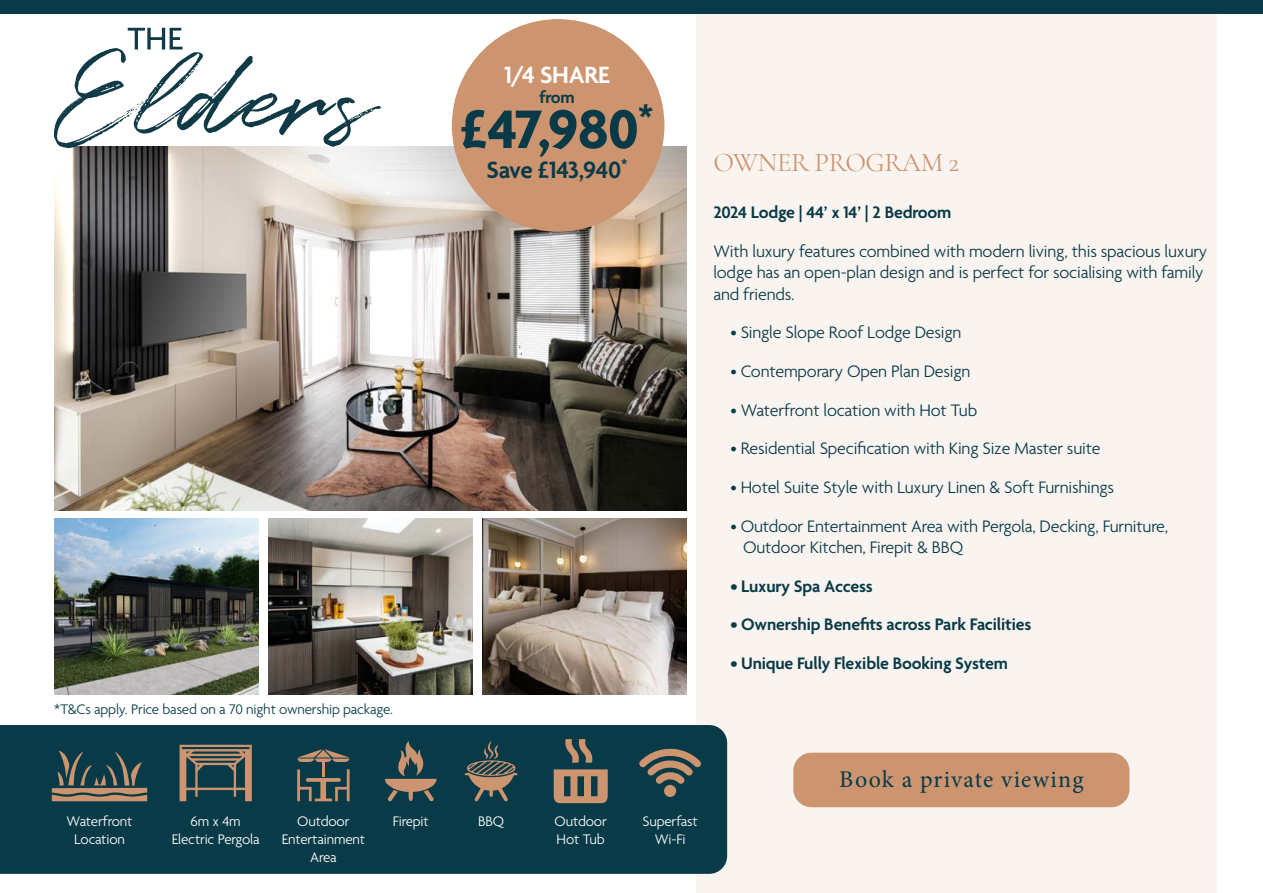
<style>
.page{position:relative;width:1263px;height:893px;background:#fff}
.page>*{position:absolute;margin:0;border:0;box-sizing:border-box;transform-origin:0 0}
.t1{font:700 58.5px "Agenda";color:#083a47}
.t2{font:27px "Cormorant Garamond";letter-spacing:-.015em;color:#cc9570}
.t3{font:600 25.5px "Agenda";letter-spacing:-.01em;color:#083a47}
.t4{font:600 25.5px "Agenda";letter-spacing:-.01em;color:#fff}
.t5{font:24px "Minion Pro";letter-spacing:.05em;color:#083a47}
.t6{font:300 18px/21.6px "Agenda";letter-spacing:-.01em;color:#083a47}
.t7{font:600 18px "Agenda";letter-spacing:-.01em;color:#083a47}
.t8{font:300 15px/18px "Agenda";letter-spacing:-.01em;color:#fff;text-align:center}
.t9{font:300 15px "Agenda";letter-spacing:-.01em;color:#083a47}
</style>
<div class="page">
<div style="left:696px;top:0;width:521px;height:893px;background:#faf4f0"></div>
<img style="left:54px;top:146px;width:633px;height:364px">
<img style="left:54px;top:519px;width:205px;height:175px">
<img style="left:268px;top:519px;width:205px;height:175px">
<img style="left:482px;top:519px;width:205px;height:175px">
<div style="left:452px;top:19px;width:212px;height:213px;background:#cc9570;border-radius:50%"></div>
<div style="left:793px;top:753px;width:336px;height:54px;background:#cc9570;border-radius:18px"></div>
<svg style="left:54px;top:28px;width:327px;height:120px"></svg>
<div style="left:0;top:725px;width:727px;height:149px;background:#083a47"></div>
<svg style="left:639px;top:749px;width:62px;height:35px;background:#64645a"></svg>
<div style="left:664px;top:785px;width:12px;height:12px;background:#cc9570;border-radius:50%"></div>
<svg style="left:554px;top:769px;width:54px;height:34px;background:#9e7f66"></svg>
<svg style="left:565px;top:739px;width:28px;height:24px"></svg>
<svg style="left:465px;top:741px;width:52px;height:60px;background:#445653"></svg>
<svg style="left:385px;top:741px;width:52px;height:60px;background:#495854"></svg>
<svg style="left:297px;top:749px;width:52px;height:13px"></svg>
<hr style="left:322px;top:763px;width:3px;height:14px;background:#cc9570">
<svg style="left:297px;top:769px;width:53px;height:32px;background:#4b5955"></svg>
<svg style="left:180px;top:745px;width:72px;height:56px;background:#5a6058"></svg>
<svg style="left:52px;top:751px;width:95px;height:50px;background:#4c5955"></svg>
<div style="left:0;top:0;width:1263px;height:14px;background:#083a47"></div>
<p class="t9" style="left:54px;top:701px;width:340px">*T&amp;Cs apply. Price based on a 70 night ownership package.</p>
<h3 class="t4" style="left:505px;top:62px;width:107px">1/4 SHARE</h3>
<p class="t7" style="left:539px;top:87px;width:37px">from</p>
<h1 class="t1" style="left:461px;top:98px;width:194px">£47,980<sup>*</sup></h1>
<h3 class="t3" style="left:486px;top:156px;width:143px">Save £143,940<sup>*</sup></h3>
<h2 class="t2" style="left:713px;top:146px;width:247px">OWNER PROGRAM 2</h2>
<p class="t7" style="left:713px;top:203px;width:240px">2024 Lodge | 44’ x 14’ | 2 Bedroom</p>
<p class="t6" style="left:713px;top:241px;width:495px">With luxury features combined with modern living, this spacious luxury lodge has an open-plan design and is perfect for socialising with family and friends.</p>
<p class="t6" style="left:730px;top:323px;width:233px">• Single Slope Roof Lodge Design</p>
<p class="t6" style="left:730px;top:362px;width:242px">• Contemporary Open Plan Design</p>
<p class="t6" style="left:730px;top:400px;width:248px">• Waterfront location with Hot Tub</p>
<p class="t6" style="left:730px;top:439px;width:372px">• Residential Specification with King Size Master suite</p>
<p class="t6" style="left:730px;top:477px;width:385px">• Hotel Suite Style with Luxury Linen &amp; Soft Furnishings</p>
<p class="t6" style="left:743px;top:516px;width:426px;text-indent:-13px">• Outdoor Entertainment Area with Pergola, Decking, Furniture,<br>Outdoor Kitchen, Firepit &amp; BBQ</p>
<p class="t7" style="left:730px;top:576px;width:144px">• Luxury Spa Access</p>
<p class="t7" style="left:730px;top:615px;width:302px">• Ownership Benefits across Park Facilities</p>
<p class="t7" style="left:730px;top:653px;width:279px">• Unique Fully Flexible Booking System</p>
<p class="t8" style="left:67px;top:813px;width:67px">Waterfront<br>Location</p>
<p class="t8" style="left:172px;top:813px;width:89px">6m x 4m<br>Electric Pergola</p>
<p class="t8" style="left:282px;top:813px;width:85px">Outdoor<br>Entertainment<br>Area</p>
<p class="t8" style="left:393px;top:813px;width:38px">Firepit</p>
<p class="t8" style="left:478px;top:813px;width:28px">BBQ</p>
<p class="t8" style="left:555px;top:813px;width:54px;text-align:left">Outdoor<br>Hot Tub</p>
<p class="t8" style="left:642px;top:813px;width:57px">Superfast<br>Wi-Fi</p>
<h3 class="t5" style="left:839px;top:763px;width:246px">Book a private viewing</h3>
</div>
